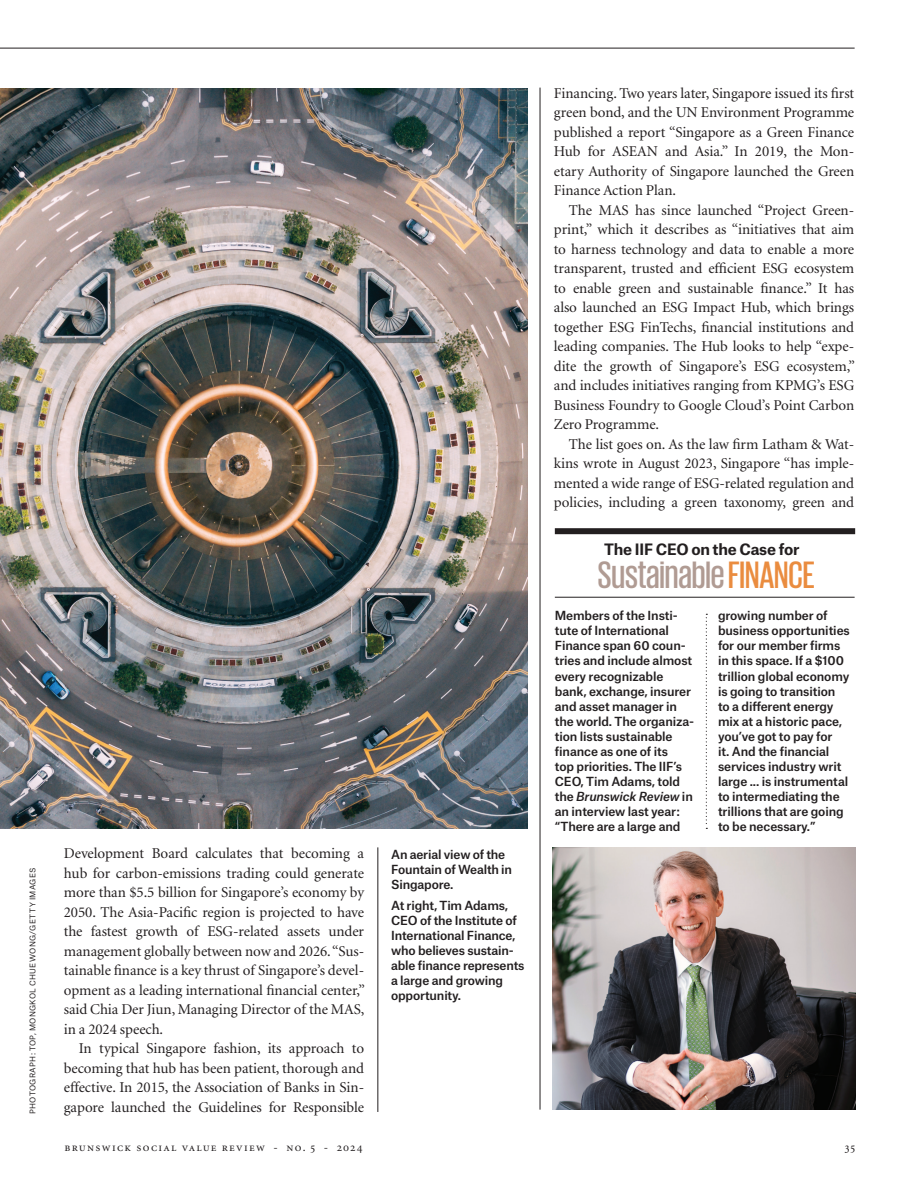
<style>
.page{position:relative;width:919px;height:1191px;background:#fff}
.page>*{position:absolute;margin:0;border:0;box-sizing:border-box;transform-origin:0 0}
.BR_Minion_BodyText_J{font:500 39px "Giorgio Sans";color:#b09b93}
.BR_Minion_BodyText_J-2{font:15px/19.5px "Minion";letter-spacing:-.005em;color:#231f20;text-align:justify}
.BR_Minion_BodyText_J-3{font:700 15px "Atlas Grotesk";letter-spacing:-.015em;color:#231f20}
.BR_Minion_BodyText_J-4{font:500 12px/15px "Atlas Grotesk";letter-spacing:-.01em;color:#231f20}
.t1{font:12px "Minion Regular SC";letter-spacing:.105em;color:#231f20}
.BR_Atlas_Grotesk_GUT{font:7.5px "Atlas Grotesk";letter-spacing:.045em;color:#231f20}
.s1{color:#ea8c3f}
.s2{font-style:italic}
</style>
<div class="page">
<img style="left:0;top:88px;width:527px;height:740px">
<hr style="left:377px;top:847px;width:1px;height:265px;background:#231f20">
<hr style="left:539px;top:88px;width:1px;height:1021px;background:#231f20">
<img style="left:553px;top:847px;width:302px;height:262px">
<div style="left:554px;top:528px;width:301px;height:6px;background:#231f20"></div>
<hr style="left:554px;top:597px;width:300px;height:1px;background:#231f20">
<svg style="left:705px;top:614px;width:2px;height:215px"></svg>
<hr style="left:0;top:48px;width:854px;height:1px;background:#231f20">
<p class="BR_Atlas_Grotesk_GUT" style="left:27px;top:1114px;width:248px;rotate:-90deg">PHOTOGRAPH: TOP, MONGKOL CHUEWONG/GETTY IMAGES</p>
<p class="BR_Minion_BodyText_J-2" style="left:554px;top:84px;width:302px">Financing. Two years later, Singapore issued its first green bond, and the UN Environment Programme published a report “Singapore as a Green Finance Hub for ASEAN and Asia.” In 2019, the Mon&shy;etary Authority of Singapore launched the Green Finance Action Plan.</p>
<p class="BR_Minion_BodyText_J-2" style="left:554px;top:201px;width:303px;text-indent:15px">The MAS has since launched “Project Green&shy;print,” which it describes as “initiatives that aim to harness technology and data to enable a more transparent, trusted and efficient ESG ecosystem to enable green and sustainable finance.” It has also launched an ESG Impact Hub, which brings together ESG FinTechs, financial institutions and leading companies. The Hub looks to help “expe&shy;dite the growth of Singapore’s ESG ecosystem,” and includes initiatives ranging from KPMG’s ESG Business Foundry to Google Cloud’s Point Carbon Zero Programme.</p>
<p class="BR_Minion_BodyText_J-2" style="left:554px;top:435px;width:302px;text-indent:15px">The list goes on. As the law firm Latham &amp; Wat&shy;kins wrote in August 2023, Singapore “has imple&shy;mented a wide range of ESG-related regulation and policies, including a green taxonomy, green and</p>
<p class="BR_Minion_BodyText_J-3" style="left:604px;top:537px;width:197px">The IIF CEO on the Case for</p>
<p class="BR_Minion_BodyText_J" style="left:598px;top:555px;width:218px">Sustainable<span class="s1">FINANCE</span></p>
<p class="BR_Minion_BodyText_J-2" style="left:64px;top:844px;width:303px">Development Board calculates that becoming a hub for carbon-emissions trading could generate more than $5.5 billion for Singapore’s economy by 2050. The Asia-Pacific region is projected to have the fastest growth of ESG-related assets under management globally between now and 2026. “Sus&shy;tainable finance is a key thrust of Singapore’s devel&shy;opment as a leading international financial center,” said Chia Der Jiun, Managing Director of the MAS, in a 2024 speech.</p>
<p class="BR_Minion_BodyText_J-2" style="left:64px;top:1039px;width:302px;text-indent:15px">In typical Singapore fashion, its approach to becoming that hub has been patient, thorough and effective. In 2015, the Association of Banks in Sin&shy;gapore launched the Guidelines for Responsible</p>
<p class="BR_Minion_BodyText_J-4" style="left:391px;top:845px;width:122px">An aerial view of the<br>Fountain of Wealth in<br>Singapore.</p>
<p class="BR_Minion_BodyText_J-4" style="left:391px;top:896px;width:135px">At right, Tim Adams,<br>CEO of the Institute of<br>International Finance, who believes sustain&shy;able finance represents a large and growing opportunity.</p>
<p class="BR_Minion_BodyText_J-4" style="left:554px;top:607px;width:141px">Members of the Insti&shy;tute of International<br>Finance span 60 coun&shy;tries and include almost every recognizable bank, exchange, insurer and asset manager in the world. The organiza&shy;tion lists sustainable finance as one of its<br>top priorities. The IIF’s<br>CEO, Tim Adams, told the <span class="s2">Brunswick Review</span> in an interview last year: “There are a large and</p>
<p class="BR_Minion_BodyText_J-4" style="left:718px;top:607px;width:133px">growing number of business opportunities for our member firms in this space. If a $100 trillion global economy is going to transition to a different energy mix at a historic pace, you’ve got to pay for<br>it. And the financial services industry writ large ... is instrumental to intermediating the trillions that are going to be necessary.”</p>
<p class="t1" style="left:64px;top:1141px;width:299px">brunswick social value review - no. 5 - 2024</p>
<p class="t1" style="left:844px;top:1141px;width:12px">35</p>
</div>
